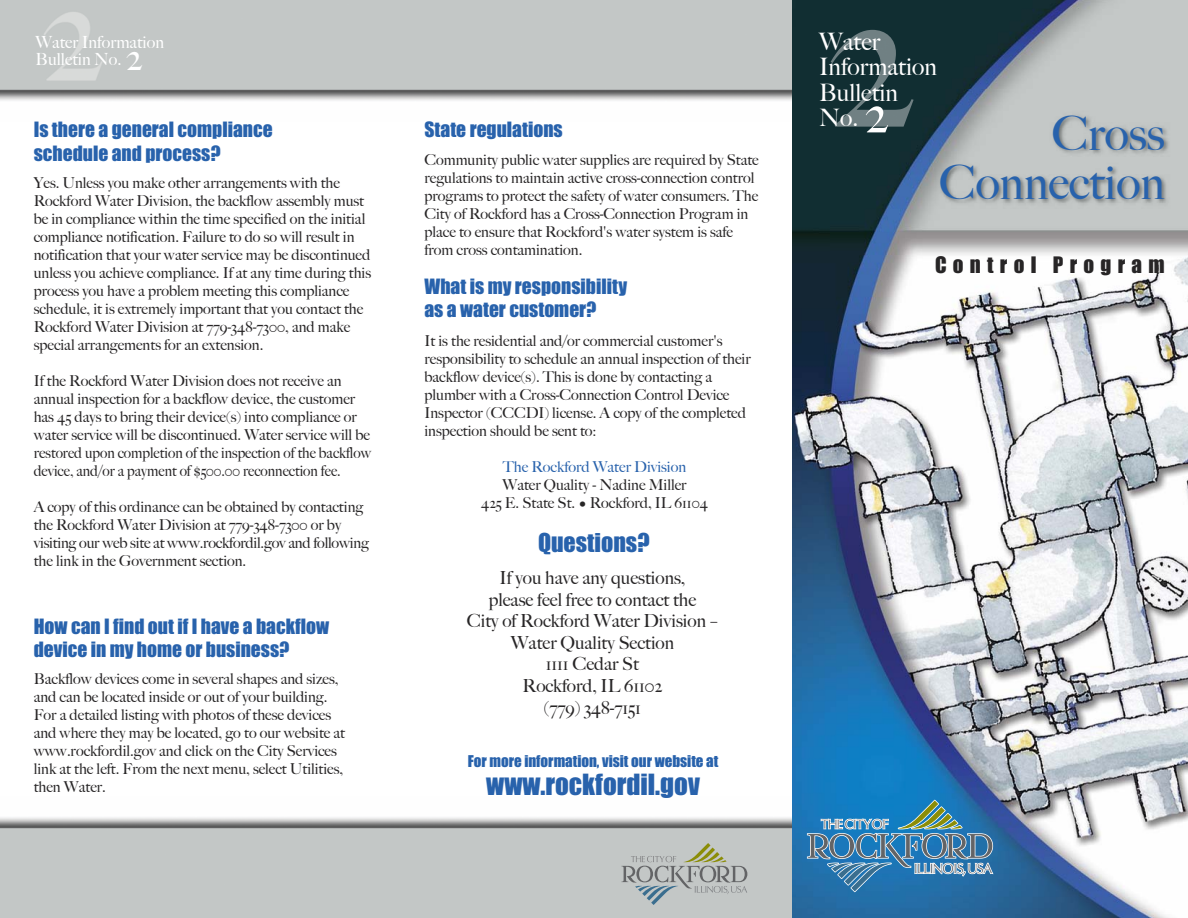
<style>
.page{position:relative;width:1188px;height:918px;background:#fff}
.page>*{position:absolute;margin:0;border:0;box-sizing:border-box;transform-origin:0 0}
.t1{font:500 54px "Big Caslon";color:#fff}
.t2{font:500 46.95px/49.5px "Big Caslon";color:#2862ac;text-align:right}
.t3{font:500 37.65px "Big Caslon";color:#fff}
.t4{font:27px "Impact";color:#2862ac}
.t5{font:500 24px/25.5px "Big Caslon";color:#fff}
.t6{font:24px "Impact";color:#2862ac}
.t7{font:21px "Impact";letter-spacing:.3em;color:#272526}
.t8{font:19.5px/23.4px "Impact";color:#2862ac}
.t9{font:500 18px/21.6px "Big Caslon";color:#272526;text-align:center}
.t10{font:500 16.8px/17.9px "Big Caslon";color:#fff}
.t11{font:500 15px/18px "Big Caslon";color:#272526}
.t12{font:15px "Impact";color:#2862ac}
.t13{font:500 15px "Big Caslon";color:#2862ac}
</style>
<div class="page">
<img style="left:0;top:0;width:792px;height:101px">
<img style="left:0;top:817px;width:792px;height:101px">
<img style="left:792px;top:0;width:396px;height:918px">
<img style="left:830px;top:90px;width:358px;height:165px">
<img style="left:831px;top:30px;width:67px;height:60px">
<img style="left:831px;top:90px;width:83px;height:37px">
<svg style="left:621px;top:843px;width:126px;height:62px;background:#b3b8b4"></svg>
<svg style="left:807px;top:797px;width:187px;height:98px;background:#4082af"></svg>
<img style="left:38px;top:8px;width:68px;height:78px">
<p class="t10" style="left:36px;top:35px;width:130px">Water Information<br>Bulletin No.</p>
<h3 class="t3" style="left:126px;top:42px;width:18px">2</h3>
<h3 class="t8" style="left:34px;top:119px;width:240px">Is there a general compliance schedule and process?</h3>
<h3 class="t8" style="left:424px;top:119px;width:140px">State regulations</h3>
<p class="t11" style="left:424px;top:152px;width:336px">Community public water supplies are required by State regulations to maintain active cross-connection control programs to protect the safety of water consumers. The City of Rockford has a Cross-Connection Program in place to ensure that Rockford's water system is safe from cross contamination.</p>
<p class="t11" style="left:34px;top:176px;width:339px">Yes. Unless you make other arrangements with the Rockford Water Division, the backflow assembly must be in compliance within the time specified on the initial compliance notification. Failure to do so will result in notification that your water service may be discontinued unless you achieve compliance. If at any time during this process you have a problem meeting this compliance schedule, it is extremely important that you contact the Rockford Water Division at 779-348-7300, and make special arrangements for an extension.</p>
<p class="t11" style="left:34px;top:374px;width:339px">If the Rockford Water Division does not receive an annual inspection for a backflow device, the customer has 45 days to bring their device(s) into compliance or water service will be discontinued. Water service will be restored upon completion of the inspection of the backflow device, and/or a payment of $500.00 reconnection fee.</p>
<p class="t11" style="left:34px;top:500px;width:337px">A copy of this ordinance can be obtained by contacting the Rockford Water Division at 779-348-7300 or by visiting our web site at www.rockfordil.gov and following the link in the Government section.</p>
<h3 class="t8" style="left:424px;top:276px;width:204px">What is my responsibility as a water customer?</h3>
<p class="t11" style="left:424px;top:333px;width:328px">It is the residential and/or commercial customer's responsibility to schedule an annual inspection of their backflow device(s). This is done by contacting a plumber with a Cross-Connection Control Device Inspector (CCCDI) license. A copy of the completed inspection should be sent to:</p>
<p class="t13" style="left:503px;top:461px;width:185px">The Rockford Water Division</p>
<p class="t11" style="left:481px;top:477px;width:228px;text-align:center">Water Quality - Nadine Miller<br>425 E. State St. • Rockford, IL 61104</p>
<h3 class="t6" style="left:538px;top:533px;width:113px">Questions?</h3>
<h3 class="t8" style="left:34px;top:616px;width:297px">How can I find out if I have a backflow device in my home or business?</h3>
<p class="t11" style="left:34px;top:672px;width:313px">Backflow devices come in several shapes and sizes, and can be located inside or out of your building.<br>For a detailed listing with photos of these devices and where they may be located, go to our website at www.rockfordil.gov and click on the City Services link at the left. From the next menu, select Utilities, then Water.</p>
<p class="t9" style="left:467px;top:569px;width:253px">If you have any questions,<br>please feel free to contact the<br>City of Rockford Water Division –<br>Water Quality Section<br>1111 Cedar St<br>Rockford, IL 61102<br>(779) 348-7151</p>
<p class="t12" style="left:468px;top:755px;width:252px">For more information, visit our website at</p>
<h3 class="t4" style="left:486px;top:773px;width:215px">www.rockfordil.gov</h3>
<h3 class="t5" style="left:819px;top:31px;width:119px">Water<br>Information<br>Bulletin<br>No.</h3>
<h1 class="t1" style="left:864px;top:93px;width:25px">2</h1>
<h2 class="t2" style="left:939px;top:114px;width:227px">Cross<br>Connection</h2>
<h3 class="t7" style="left:935px;top:256px;width:231px">Control Program</h3>
</div>
